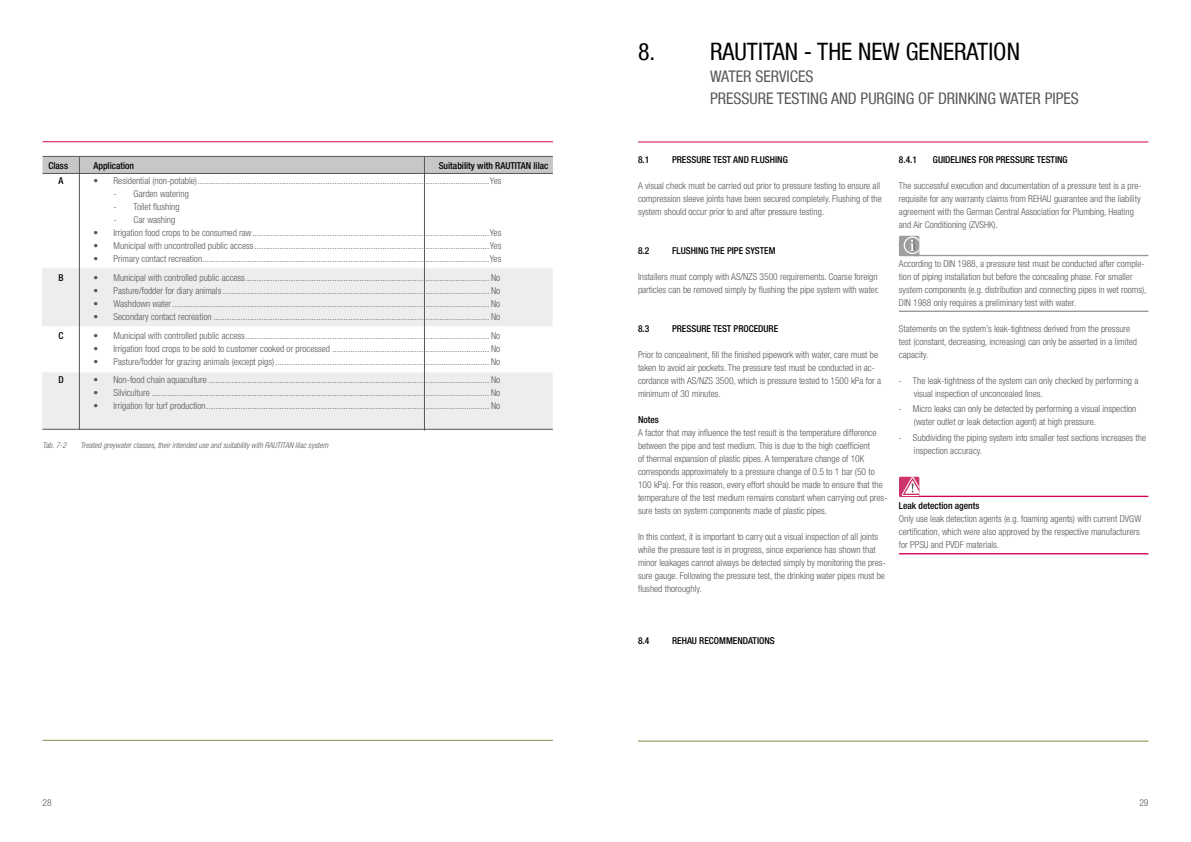
<style>
.page{position:relative;width:1191px;height:842px;background:#fff}
.page>*{position:absolute;margin:0;border:0;box-sizing:border-box;transform-origin:0 0}
.t1{font:condensed 24px "Helvetica Neue LT Com";color:#000}
.t2{font:condensed 16px/22px "Helvetica Neue LT Com";color:#58585a}
.t3{font:300 condensed 9.5px/13px "Helvetica Neue LT Com";color:#58585a}
.t4{font:500 condensed 9.5px "Helvetica Neue LT Com";color:#000}
.t5{font:italic 300 condensed 8px "Helvetica Neue LT Com";color:#58585a}
</style>
<div class="page">
<hr style="left:43px;top:141px;width:510px;height:1px;background:#d60059">
<hr style="left:43px;top:740px;width:510px;height:1px;background:#76933f">
<hr style="left:638px;top:142px;width:510px;height:1px;background:#d60059">
<hr style="left:638px;top:741px;width:510px;height:1px;background:#76933f">
<hr style="left:915px;top:255px;width:233px;height:1px;background:#98999b">
<hr style="left:899px;top:311px;width:249px;height:1px;background:#98999b">
<div style="left:899px;top:236px;width:20px;height:20px;background:#9c9e9f"></div>
<svg style="left:903px;top:236px;width:16px;height:18px"></svg>
<hr style="left:915px;top:496px;width:233px;height:1px;background:#d60059">
<div style="left:899px;top:477px;width:20px;height:20px;background:#cf336c"></div>
<svg style="left:901px;top:477px;width:18px;height:19px"></svg>
<hr style="left:899px;top:553px;width:249px;height:1px;background:#d60059">
<div style="left:43px;top:373px;width:509px;height:56px;background:#eceded;border:1px solid #eceded"></div>
<div style="left:43px;top:269px;width:509px;height:57px;background:#eceded"></div>
<div style="left:43px;top:157px;width:509px;height:17px;background:#c6c7c8"></div>
<hr style="left:43px;top:156px;width:510px;height:1px;background:#58585a">
<hr style="left:43px;top:429px;width:510px;height:1px;background:#58585a">
<hr style="left:43px;top:173px;width:510px;height:1px;background:#58585a">
<hr style="left:79px;top:156px;width:1px;height:274px;background:#58585a">
<hr style="left:424px;top:157px;width:1px;height:274px;background:#58585a">
<p class="t4" style="left:49px;top:160px;width:21px">CLASS</p>
<p class="t4" style="left:94px;top:160px;width:42px">APPLICATION</p>
<p class="t4" style="left:439px;top:160px;width:111px">SUITABILITY WITH RAUTITAN LILAC</p>
<p class="t4" style="left:59px;top:175px;width:6px">A</p>
<p class="t3" style="left:94px;top:175px;width:409px">• Residential (non-potable)................................................................................................................................Yes</p>
<p class="t3" style="left:114px;top:188px;width:77px">- Garden watering</p>
<p class="t3" style="left:114px;top:201px;width:68px">- Toilet flushing</p>
<p class="t3" style="left:113px;top:214px;width:63px">- Car washing</p>
<p class="t3" style="left:93px;top:227px;width:409px">• Irrigation food crops to be consumed raw........................................................................................................Yes</p>
<p class="t3" style="left:93px;top:240px;width:409px">• Municipal with uncontrolled public access.......................................................................................................Yes</p>
<p class="t3" style="left:93px;top:253px;width:409px">• Primary contact recreation..............................................................................................................................Yes</p>
<p class="t4" style="left:58px;top:272px;width:7px">B</p>
<p class="t3" style="left:93px;top:271px;width:408px">• Municipal with controlled public access........................................................................................................... No</p>
<p class="t3" style="left:93px;top:284px;width:408px">• Pasture/fodder for diary animals..................................................................................................................... No</p>
<p class="t3" style="left:93px;top:297px;width:408px">• Washdown water........................................................................................................................................... No</p>
<p class="t3" style="left:93px;top:310px;width:408px">• Secondary contact recreation ......................................................................................................................... No</p>
<p class="t4" style="left:58px;top:330px;width:6px">C</p>
<p class="t3" style="left:93px;top:329px;width:408px">• Municipal with controlled public access........................................................................................................... No</p>
<p class="t3" style="left:93px;top:342px;width:408px">• Irrigation food crops to be sold to customer cooked or processed ..................................................................... No</p>
<p class="t3" style="left:93px;top:355px;width:408px">• Pasture/fodder for grazing animals (except pigs).............................................................................................. No</p>
<p class="t4" style="left:58px;top:374px;width:7px">D</p>
<p class="t3" style="left:93px;top:374px;width:408px">• Non-food chain aquaculture ........................................................................................................................... No</p>
<p class="t3" style="left:93px;top:387px;width:408px">• Silviculture .................................................................................................................................................... No</p>
<p class="t3" style="left:93px;top:399px;width:408px">• Irrigation for turf production............................................................................................................................ No</p>
<p class="t5" style="left:43px;top:441px;width:25px">Tab. 7-2</p>
<p class="t5" style="left:81px;top:441px;width:249px">Treated greywater classes, their intended use and suitability with RAUTITAN lilac system</p>
<h1 class="t1" style="left:638px;top:37px;width:383px">8. RAUTITAN - THE NEW GENERATION</h1>
<h2 class="t2" style="left:710px;top:65px;width:370px">WATER SERVICES<br>PRESSURE TESTING AND PURGING OF DRINKING WATER PIPES</h2>
<p class="t4" style="left:638px;top:154px;width:13px">8.1</p>
<p class="t4" style="left:672px;top:154px;width:16px">PRESSU</p>
<p class="t4" style="left:701px;top:154px;width:38px">RE TEST AND</p>
<p class="t4" style="left:751px;top:154px;width:29px">FLUSHING</p>
<p class="t3" style="left:638px;top:179px;width:245px">A visual check must be carried out prior to pressure testing to ensure all compression sleeve joints have been secured completely. Flushing of the system should occur prior to and after pressure testing.</p>
<p class="t4" style="left:638px;top:245px;width:26px">8.2 F</p>
<p class="t4" style="left:676px;top:245px;width:56px">LUSHING THE PIPE</p>
<p class="t4" style="left:745px;top:245px;width:32px">SYSTEM</p>
<p class="t3" style="left:638px;top:270px;width:243px">Installers must comply with AS/NZS 3500 requirements. Coarse foreign particles can be removed simply by flushing the pipe system with water.</p>
<p class="t4" style="left:638px;top:323px;width:13px">8.3</p>
<p class="t4" style="left:672px;top:323px;width:16px">PRESSU</p>
<p class="t4" style="left:701px;top:323px;width:54px">RE TEST PROCEDU</p>
<p class="t4" style="left:768px;top:323px;width:10px">RE</p>
<p class="t3" style="left:638px;top:348px;width:245px">Prior to concealment, fill the finished pipework with water, care must be taken to avoid air pockets. The pressure test must be conducted in ac&shy;cordance with AS/NZS 3500, which is pressure tested to 1500 kPa for a minimum of 30 minutes.</p>
<p class="t4" style="left:638px;top:414px;width:22px">NOTES</p>
<p class="t3" style="left:638px;top:426px;width:251px">A factor that may influence the test result is the temperature difference between the pipe and test medium. This is due to the high coefficient<br>of thermal expansion of plastic pipes. A temperature change of 10K corresponds approximately to a pressure change of 0.5 to 1 bar (50 to 100 kPa). For this reason, every effort should be made to ensure that the temperature of the test medium remains constant when carrying out pres&shy;sure tests on system components made of plastic pipes.</p>
<p class="t3" style="left:638px;top:530px;width:249px">In this context, it is important to carry out a visual inspection of all joints while the pressure test is in progress, since experience has shown that minor leakages cannot always be detected simply by monitoring the pres&shy;sure gauge. Following the pressure test, the drinking water pipes must be flushed thoroughly.</p>
<p class="t4" style="left:899px;top:154px;width:20px">8.4.1</p>
<p class="t4" style="left:933px;top:154px;width:11px">GUIDE</p>
<p class="t4" style="left:955px;top:154px;width:10px">LINES</p>
<p class="t4" style="left:978px;top:154px;width:33px">FOR PRESSU</p>
<p class="t4" style="left:1025px;top:154px;width:35px">RE TESTING</p>
<p class="t3" style="left:899px;top:179px;width:244px">The successful execution and documentation of a pressure test is a pre&shy;requisite for any warranty claims from REHAU guarantee and the liability agreement with the German Central Association for Plumbing, Heating and Air Conditioning (ZVSHK).</p>
<p class="t3" style="left:899px;top:257px;width:249px">According to DIN 1988, a pressure test must be conducted after comple&shy;tion of piping installation but before the concealing phase. For smaller system components (e.g. distribution and connecting pipes in wet rooms), DIN 1988 only requires a preliminary test with water.</p>
<p class="t3" style="left:899px;top:322px;width:240px">Statements on the system’s leak-tightness derived from the pressure test (constant, decreasing, increasing) can only be asserted in a limited capacity.</p>
<p class="t3" style="left:914px;top:374px;width:226px;text-indent:-15px">- The leak-tightness of the system can only checked by performing a visual inspection of unconcealed lines.</p>
<p class="t3" style="left:914px;top:403px;width:224px;text-indent:-15px">- Micro leaks can only be detected by performing a visual inspection (water outlet or leak detection agent) at high pressure.</p>
<p class="t3" style="left:914px;top:431px;width:234px;text-indent:-15px">- Subdividing the piping system into smaller test sections increases the inspection accuracy.</p>
<p class="t4" style="left:899px;top:500px;width:82px">LEAK DETECTION AGENTS</p>
<p class="t3" style="left:899px;top:512px;width:244px">Only use leak detection agents (e.g. foaming agents) with current DVGW certification, which were also approved by the respective manufacturers for PPSU and PVDF materials.</p>
<p class="t4" style="left:638px;top:635px;width:27px">8.4 R</p>
<p class="t4" style="left:677px;top:635px;width:62px">EHAU RECOMMENDA</p>
<p class="t4" style="left:752px;top:635px;width:18px">TIONS</p>
<p class="t3" style="left:43px;top:796px;width:11px">28</p>
<p class="t3" style="left:1139px;top:796px;width:11px">29</p>
</div>
